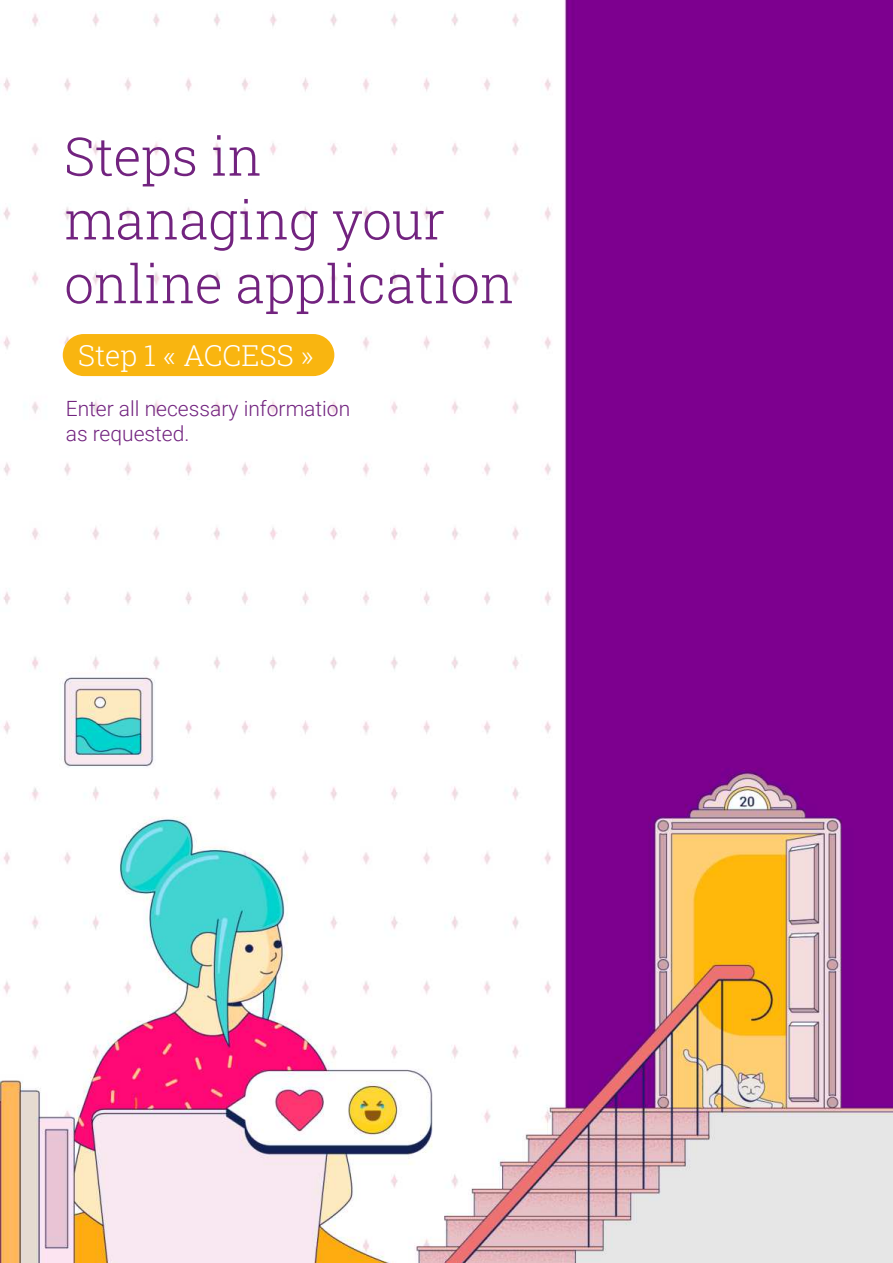
<style>
.page{position:relative;width:893px;height:1263px;background:#fff}
.page>*{position:absolute;margin:0;border:0;box-sizing:border-box;transform-origin:0 0}
.t1{font:300 53.1px/63.8px "Roboto Slab";color:#72237f}
.t2{font:300 29.1px "Roboto Slab";color:#fff}
.t3{font:300 21px/25.2px "Roboto";color:#72237f}
</style>
<div class="page">
<img style="left:0;top:0;width:893px;height:1263px">
<div style="left:63px;top:334px;width:271px;height:42px;background:#f9b510;border-radius:21px"></div>
<h1 class="t1" style="left:64px;top:129px;width:452px">Steps in managing your online application</h1>
<h2 class="t2" style="left:78px;top:344px;width:237px">Step 1 ´ ACCESS ª</h2>
<p class="t3" style="left:66px;top:398px;width:286px">Enter all necessary information as requested.</p>
</div>
